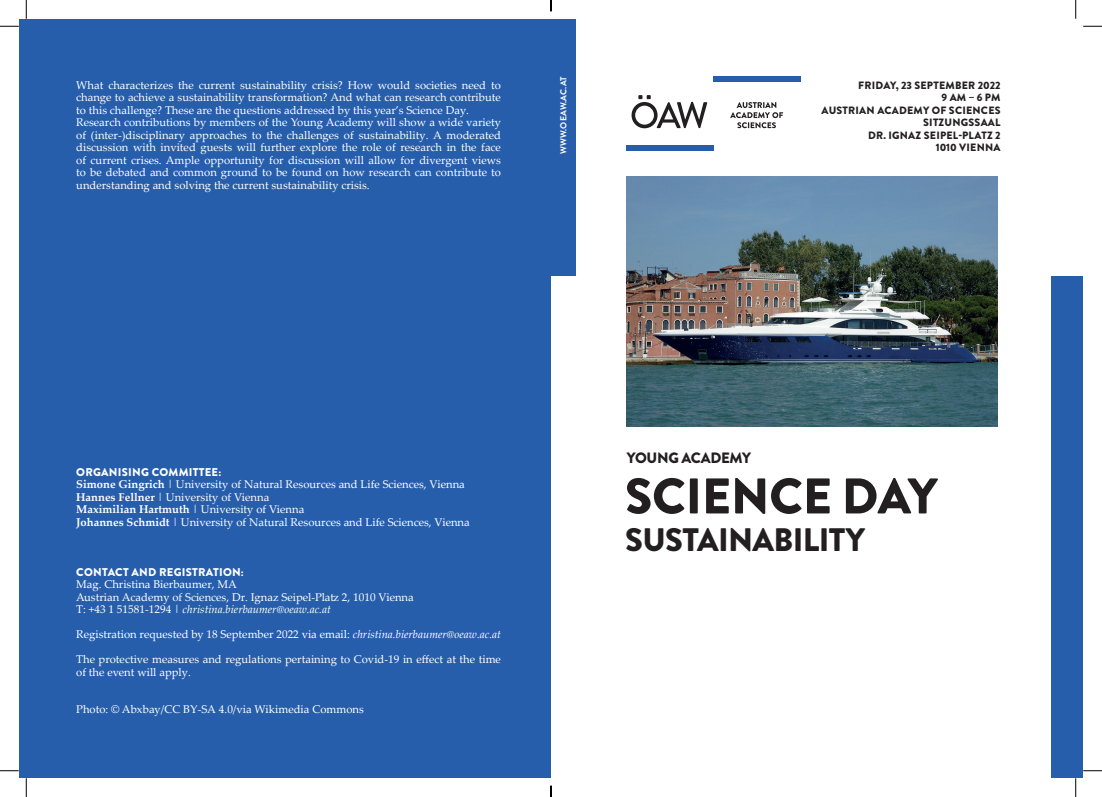
<style>
.page{position:relative;width:1102px;height:797px;background:#fff}
.page>*{position:absolute;margin:0;border:0;box-sizing:border-box;transform-origin:0 0}
.t1{font:900 50px "Brandon Grotesque";letter-spacing:-.005em;color:#231f20}
.t2{font:900 32.5px "Brandon Grotesque";letter-spacing:-.02em;color:#231f20}
.t3{font:900 15px "Brandon Grotesque";letter-spacing:-.02em;color:#231f20}
.t4{font:11.25px/12.5px "Palatino Linotype";color:#fff}
.t5{font:900 11.25px "Brandon Grotesque";letter-spacing:.02em;color:#fff}
.t6{font:900 10.62px/12.5px "Brandon Grotesque";letter-spacing:.02em;color:#231f20;text-align:right}
.t7{font:700 8.75px "Brandon Grotesque";letter-spacing:.02em;color:#fff}
.s1{font-weight:700}
.s2{font-style:italic}
</style>
<div class="page">
<div style="left:19px;top:19px;width:532px;height:758px;background:#275eac"></div>
<div style="left:626px;top:145px;width:87px;height:6px;background:#275eac"></div>
<div style="left:713px;top:76px;width:87px;height:6px;background:#275eac"></div>
<svg style="left:631px;top:95px;width:76px;height:33px"></svg>
<svg style="left:730px;top:102px;width:53px;height:26px"></svg>
<div style="left:551px;top:19px;width:25px;height:257px;background:#275eac"></div>
<div style="left:1050px;top:388px;width:32px;height:389px;background:#275eac"></div>
<div style="left:1050px;top:276px;width:32px;height:125px;background:#275eac"></div>
<img style="left:626px;top:176px;width:371px;height:250px">
<svg style="left:0;top:25px;width:19px;height:2px"></svg>
<svg style="left:1083px;top:25px;width:18px;height:2px"></svg>
<svg style="left:0;top:770px;width:19px;height:1px"></svg>
<svg style="left:1083px;top:770px;width:18px;height:1px"></svg>
<svg style="left:25px;top:0;width:2px;height:19px"></svg>
<svg style="left:25px;top:778px;width:2px;height:19px"></svg>
<svg style="left:1075px;top:0;width:1px;height:19px"></svg>
<svg style="left:1075px;top:778px;width:1px;height:19px"></svg>
<svg style="left:550px;top:785px;width:1px;height:12px"></svg>
<p class="t4" style="left:76px;top:78px;width:426px">What characterizes the current sustainability crisis? How would societies need to change to achieve a sustainability transformation? And what can research contribute to this challenge? These are the questions addressed by this year’s Science Day.<br>Research contributions by members of the Young Academy will show a wide variety of (inter-)disciplinary approaches to the challenges of sustainability. A moderated discussion with invited guests will further explore the role of research in the face of current crises. Ample opportunity for discussion will allow for divergent views to be debated and common ground to be found on how research can contribute to understanding and solving the current sustainability crisis.</p>
<p class="t7" style="left:557px;top:154px;width:79px;rotate:-90deg">WWW.OEAW.AC.AT</p>
<p class="t6" style="left:821px;top:79px;width:181px">FRIDAY, 23 SEPTEMBER 2022<br>9 AM – 6 PM<br>AUSTRIAN ACADEMY OF SCIENCES<br>SITZUNGSSAAL<br>DR. IGNAZ SEIPEL-PLATZ 2<br>1010 VIENNA</p>
<p class="t5" style="left:76px;top:464px;width:146px">ORGANISING COMMITTEE:</p>
<p class="t4" style="left:76px;top:478px;width:395px"><span class="s1">Simone Gingrich</span> | University of Natural Resources and Life Sciences, Vienna <span class="s1">Hannes Fellner</span> | University of Vienna<br><span class="s1">Maximilian Hartmuth</span> | University of Vienna<br><span class="s1">Johannes Schmidt</span> | University of Natural Resources and Life Sciences, Vienna</p>
<p class="t5" style="left:76px;top:564px;width:169px">CONTACT AND REGISTRATION:</p>
<p class="t4" style="left:76px;top:578px;width:339px">Mag. Christina Bierbaumer, MA<br>Austrian Academy of Sciences, Dr. Ignaz Seipel-Platz 2, 1010 Vienna<br>T: +43 1 51581-1294 | <span class="s2">christina.bierbaumer@oeaw.ac.at</span></p>
<p class="t4" style="left:76px;top:628px;width:426px">Registration requested by 18 September 2022 via email: <span class="s2">christina.bierbaumer@oeaw.ac.at</span></p>
<p class="t4" style="left:76px;top:653px;width:426px">The protective measures and regulations pertaining to Covid-19 in effect at the time of the event will apply.</p>
<p class="t4" style="left:76px;top:702px;width:289px">Photo: © Abxbay/CC BY-SA 4.0/via Wikimedia Commons</p>
<h3 class="t3" style="left:626px;top:447px;width:126px">YOUNG ACADEMY</h3>
<h1 class="t1" style="left:625px;top:461px;width:314px">SCIENCE DAY</h1>
<h2 class="t2" style="left:625px;top:516px;width:241px">SUSTAINABILITY</h2>
</div>
